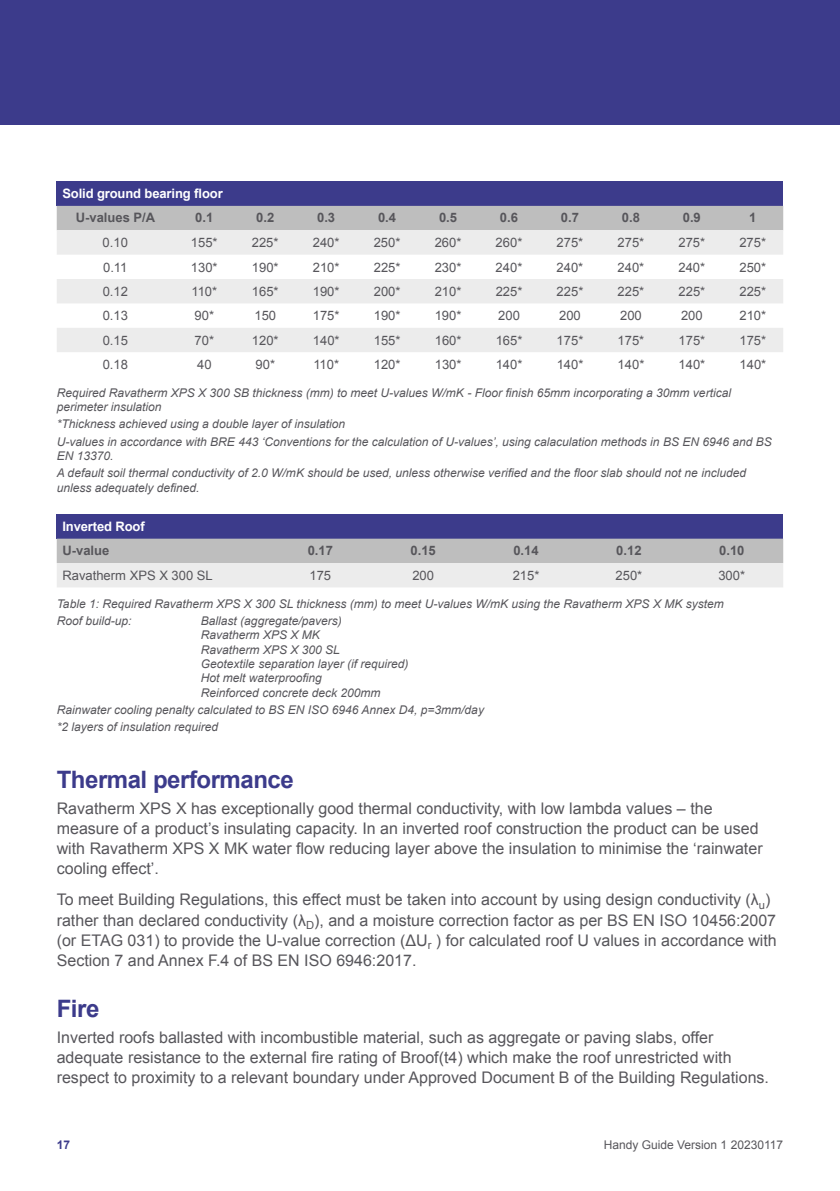
<style>
.page{position:relative;width:840px;height:1191px;background:#fff}
.page>*{position:absolute;margin:0;border:0;box-sizing:border-box;transform-origin:0 0}
.t1{font:700 24px "Arial";letter-spacing:-.02em;color:#3c3b8b}
.t2{font:16px/20px "Arial";color:#57565b}
.t3{font:13px "Arial";color:#57565b}
.t4{font:700 13px "Arial";color:#57565b}
.t5{font:700 13px "Arial";letter-spacing:-.01em;color:#fff}
.t6{font:italic 12px/14.4px "Arial";color:#57565b}
.t7{font:12px "Arial";color:#57565b}
.t8{font:700 12px "Arial";color:#3c3b8b}
</style>
<div class="page">
<div style="left:57px;top:181px;width:725px;height:25px;background:#3c3b8b"></div>
<div style="left:57px;top:206px;width:725px;height:24px;background:#bebebe"></div>
<svg style="left:57px;top:230px;width:725px;height:122px;fill:#ececec"></svg>
<div style="left:57px;top:514px;width:725px;height:24px;background:#3c3b8b"></div>
<svg style="left:57px;top:538px;width:725px;height:49px;background:#d2d2d3"></svg>
<div style="left:0;top:0;width:839px;height:125px;background:#3c3b8b"></div>
<p class="t5" style="left:62px;top:185px;width:162px">Solid ground bearing floor</p>
<p class="t4" style="left:76px;top:209px;width:81px">U-values P/A</p>
<p class="t4" style="left:195px;top:209px;width:20px">0.1</p>
<p class="t4" style="left:256px;top:209px;width:20px">0.2</p>
<p class="t4" style="left:317px;top:209px;width:20px">0.3</p>
<p class="t4" style="left:378px;top:209px;width:20px">0.4</p>
<p class="t4" style="left:439px;top:209px;width:20px">0.5</p>
<p class="t4" style="left:499px;top:209px;width:20px">0.6</p>
<p class="t4" style="left:560px;top:209px;width:20px">0.7</p>
<p class="t4" style="left:621px;top:209px;width:20px">0.8</p>
<p class="t4" style="left:682px;top:209px;width:20px">0.9</p>
<p class="t4" style="left:748px;top:209px;width:9px">1</p>
<p class="t3" style="left:103px;top:234px;width:27px">0.10</p>
<p class="t3" style="left:191px;top:234px;width:28px">155*</p>
<p class="t3" style="left:252px;top:234px;width:28px">225*</p>
<p class="t3" style="left:312px;top:234px;width:28px">240*</p>
<p class="t3" style="left:373px;top:234px;width:28px">250*</p>
<p class="t3" style="left:434px;top:234px;width:28px">260*</p>
<p class="t3" style="left:495px;top:234px;width:28px">260*</p>
<p class="t3" style="left:556px;top:234px;width:28px">275*</p>
<p class="t3" style="left:617px;top:234px;width:28px">275*</p>
<p class="t3" style="left:678px;top:234px;width:28px">275*</p>
<p class="t3" style="left:739px;top:234px;width:28px">275*</p>
<p class="t3" style="left:103px;top:258px;width:26px">0.11</p>
<p class="t3" style="left:191px;top:258px;width:28px">130*</p>
<p class="t3" style="left:252px;top:258px;width:28px">190*</p>
<p class="t3" style="left:312px;top:258px;width:28px">210*</p>
<p class="t3" style="left:373px;top:258px;width:28px">225*</p>
<p class="t3" style="left:434px;top:258px;width:28px">230*</p>
<p class="t3" style="left:495px;top:258px;width:28px">240*</p>
<p class="t3" style="left:556px;top:258px;width:28px">240*</p>
<p class="t3" style="left:617px;top:258px;width:28px">240*</p>
<p class="t3" style="left:678px;top:258px;width:28px">240*</p>
<p class="t3" style="left:739px;top:258px;width:28px">250*</p>
<p class="t3" style="left:103px;top:283px;width:27px">0.12</p>
<p class="t3" style="left:191px;top:283px;width:27px">110*</p>
<p class="t3" style="left:252px;top:283px;width:28px">165*</p>
<p class="t3" style="left:312px;top:283px;width:28px">190*</p>
<p class="t3" style="left:373px;top:283px;width:28px">200*</p>
<p class="t3" style="left:434px;top:283px;width:28px">210*</p>
<p class="t3" style="left:495px;top:283px;width:28px">225*</p>
<p class="t3" style="left:556px;top:283px;width:28px">225*</p>
<p class="t3" style="left:617px;top:283px;width:28px">225*</p>
<p class="t3" style="left:678px;top:283px;width:28px">225*</p>
<p class="t3" style="left:739px;top:283px;width:28px">225*</p>
<p class="t3" style="left:103px;top:307px;width:27px">0.13</p>
<p class="t3" style="left:194px;top:307px;width:21px">90*</p>
<p class="t3" style="left:254px;top:307px;width:23px">150</p>
<p class="t3" style="left:313px;top:307px;width:28px">175*</p>
<p class="t3" style="left:373px;top:307px;width:28px">190*</p>
<p class="t3" style="left:434px;top:307px;width:28px">190*</p>
<p class="t3" style="left:498px;top:307px;width:23px">200</p>
<p class="t3" style="left:559px;top:307px;width:23px">200</p>
<p class="t3" style="left:619px;top:307px;width:23px">200</p>
<p class="t3" style="left:680px;top:307px;width:23px">200</p>
<p class="t3" style="left:739px;top:307px;width:28px">210*</p>
<p class="t3" style="left:103px;top:332px;width:27px">0.15</p>
<p class="t3" style="left:194px;top:332px;width:21px">70*</p>
<p class="t3" style="left:252px;top:332px;width:28px">120*</p>
<p class="t3" style="left:313px;top:332px;width:28px">140*</p>
<p class="t3" style="left:373px;top:332px;width:28px">155*</p>
<p class="t3" style="left:434px;top:332px;width:28px">160*</p>
<p class="t3" style="left:495px;top:332px;width:28px">165*</p>
<p class="t3" style="left:556px;top:332px;width:28px">175*</p>
<p class="t3" style="left:617px;top:332px;width:28px">175*</p>
<p class="t3" style="left:678px;top:332px;width:28px">175*</p>
<p class="t3" style="left:739px;top:332px;width:28px">175*</p>
<p class="t3" style="left:103px;top:356px;width:27px">0.18</p>
<p class="t3" style="left:197px;top:356px;width:16px">40</p>
<p class="t3" style="left:255px;top:356px;width:21px">90*</p>
<p class="t3" style="left:313px;top:356px;width:27px">110*</p>
<p class="t3" style="left:373px;top:356px;width:28px">120*</p>
<p class="t3" style="left:434px;top:356px;width:28px">130*</p>
<p class="t3" style="left:495px;top:356px;width:28px">140*</p>
<p class="t3" style="left:556px;top:356px;width:28px">140*</p>
<p class="t3" style="left:617px;top:356px;width:28px">140*</p>
<p class="t3" style="left:678px;top:356px;width:28px">140*</p>
<p class="t3" style="left:739px;top:356px;width:28px">140*</p>
<p class="t6" style="left:57px;top:385px;width:675px">Required Ravatherm XPS X 300 SB thickness (mm) to meet U-values W/mK - Floor finish 65mm incorporating a 30mm vertical perimeter insulation</p>
<p class="t6" style="left:57px;top:416px;width:716px;line-height:17.2px">*Thickness achieved using a double layer of insulation<br>U-values in accordance with BRE 443 ‘Conventions for the calculation of U-values’, using calaculation methods in BS EN 6946 and BS</p>
<p class="t6" style="left:57px;top:447px;width:690px;line-height:17.2px">EN 13370.<br>A default soil thermal conductivity of 2.0 W/mK should be used, unless otherwise verified and the floor slab should not ne included</p>
<p class="t6" style="left:57px;top:480px;width:144px">unless adequately defined.</p>
<p class="t5" style="left:62px;top:518px;width:84px">Inverted Roof</p>
<p class="t4" style="left:62px;top:542px;width:48px">U-value</p>
<p class="t4" style="left:307px;top:542px;width:27px">0.17</p>
<p class="t4" style="left:410px;top:542px;width:27px">0.15</p>
<p class="t4" style="left:513px;top:542px;width:27px">0.14</p>
<p class="t4" style="left:616px;top:542px;width:27px">0.12</p>
<p class="t4" style="left:718px;top:542px;width:27px">0.10</p>
<p class="t3" style="left:62px;top:567px;width:152px">Ravatherm XPS X 300 SL</p>
<p class="t3" style="left:309px;top:567px;width:23px">175</p>
<p class="t3" style="left:412px;top:567px;width:23px">200</p>
<p class="t3" style="left:512px;top:567px;width:28px">215*</p>
<p class="t3" style="left:615px;top:567px;width:28px">250*</p>
<p class="t3" style="left:718px;top:567px;width:28px">300*</p>
<p class="t6" style="left:57px;top:595px;width:668px;line-height:17.2px">Table 1: Required Ravatherm XPS X 300 SL thickness (mm) to meet U-values W/mK using the Ravatherm XPS X MK system<br>Roof build-up:</p>
<p class="t6" style="left:201px;top:613px;width:209px">Ballast (aggregate/pavers)<br>Ravatherm XPS X MK<br>Ravatherm XPS X 300 SL<br>Geotextile separation layer (if required)<br>Hot melt waterproofing<br>Reinforced concrete deck 200mm</p>
<p class="t6" style="left:57px;top:701px;width:428px;line-height:17.2px">Rainwater cooling penalty calculated to BS EN ISO 6946 Annex D4, p=3mm/day *2 layers of insulation required</p>
<h1 class="t1" style="left:57px;top:764px;width:238px">Thermal performance</h1>
<p class="t2" style="left:57px;top:798px;width:707px">Ravatherm XPS X has exceptionally good thermal conductivity, with low lambda values – the measure of a product’s insulating capacity. In an inverted roof construction the product can be used with Ravatherm XPS X MK water flow reducing layer above the insulation to minimise the ‘rainwater cooling effect’.</p>
<p class="t2" style="left:57px;top:890px;width:721px">To meet Building Regulations, this effect must be taken into account by using design conductivity (λ<sub>u</sub>) rather than declared conductivity (λ<sub>D</sub>), and a moisture correction factor as per BS EN ISO 10456:2007 (or ETAG 031) to provide the U-value correction (ΔU<sub>r</sub> ) for calculated roof U values in accordance with Section 7 and Annex F.4 of BS EN ISO 6946:2017.</p>
<h1 class="t1" style="left:57px;top:992px;width:44px">Fire</h1>
<p class="t2" style="left:57px;top:1027px;width:713px">Inverted roofs ballasted with incombustible material, such as aggregate or paving slabs, offer adequate resistance to the external fire rating of Broof(t4) which make the roof unrestricted with respect to proximity to a relevant boundary under Approved Document B of the Building Regulations.</p>
<p class="t8" style="left:57px;top:1136px;width:15px">17</p>
<p class="t7" style="left:603px;top:1136px;width:181px">Handy Guide Version 1 20230117</p>
</div>
